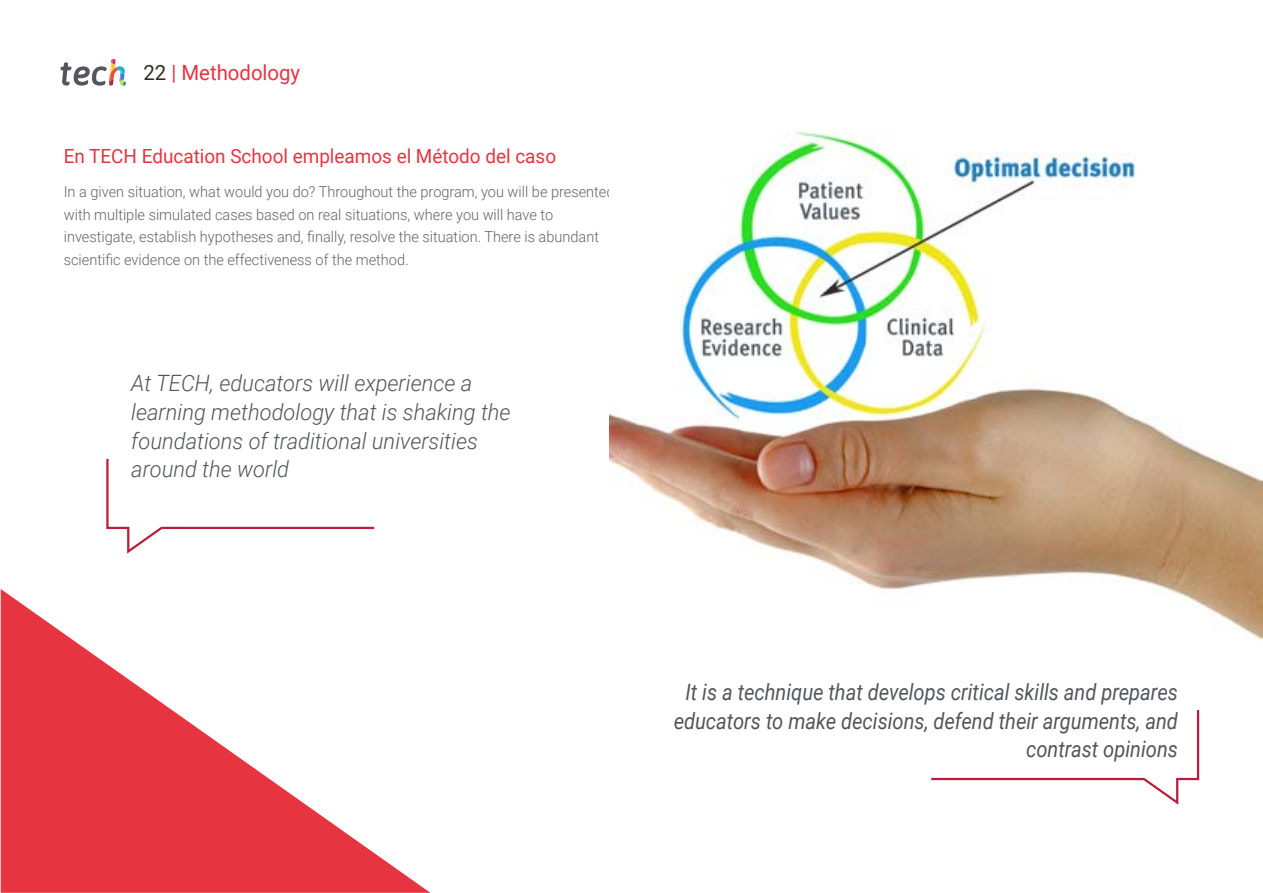
<style>
.page{position:relative;width:1263px;height:893px;background:#fff}
.page>*{position:absolute;margin:0;border:0;box-sizing:border-box;transform-origin:0 0}
.t1{font:italic 300 22.5px/28.5px "Roboto";color:#52555b}
.t2{font:italic 22.5px/28.5px "Roboto";color:#52555b;text-align:right;scale:.89 1}
.t3{font:21px "Roboto";color:#e73441}
.t4{font:19.5px "Roboto";color:#e73441}
.t5{font:300 15px/22.5px "Roboto";color:#61646a}
.s1{color:#312e20}
</style>
<div class="page">
<svg style="left:61px;top:59px;width:65px;height:27px"></svg>
<svg style="left:106px;top:459px;width:269px;height:95px"></svg>
<svg style="left:1px;top:589px;width:429px;height:304px"></svg>
<img style="left:609px;top:130px;width:654px;height:510px">
<svg style="left:931px;top:710px;width:269px;height:95px"></svg>
<h2 class="t3" style="left:144px;top:57px;width:158px"><span class="s1">22</span> | Methodology</h2>
<h3 class="t4" style="left:64px;top:143px;width:494px">En TECH Education School empleamos el Método del caso</h3>
<p class="t5" style="left:64px;top:180px;width:552px">In a given situation, what would you do? Throughout the program, you will be presented with multiple simulated cases based on real situations, where you will have to investigate, establish hypotheses and, finally, resolve the situation. There is abundant scientific evidence on the effectiveness of the method.</p>
<h1 class="t1" style="left:131px;top:368px;width:381px">At TECH, educators will experience a learning methodology that is shaking the foundations of traditional universities around the world</h1>
<h1 class="t2" style="left:674px;top:677px;width:568px">It is a technique that develops critical skills and prepares educators to make decisions, defend their arguments, and contrast opinions</h1>
</div>
